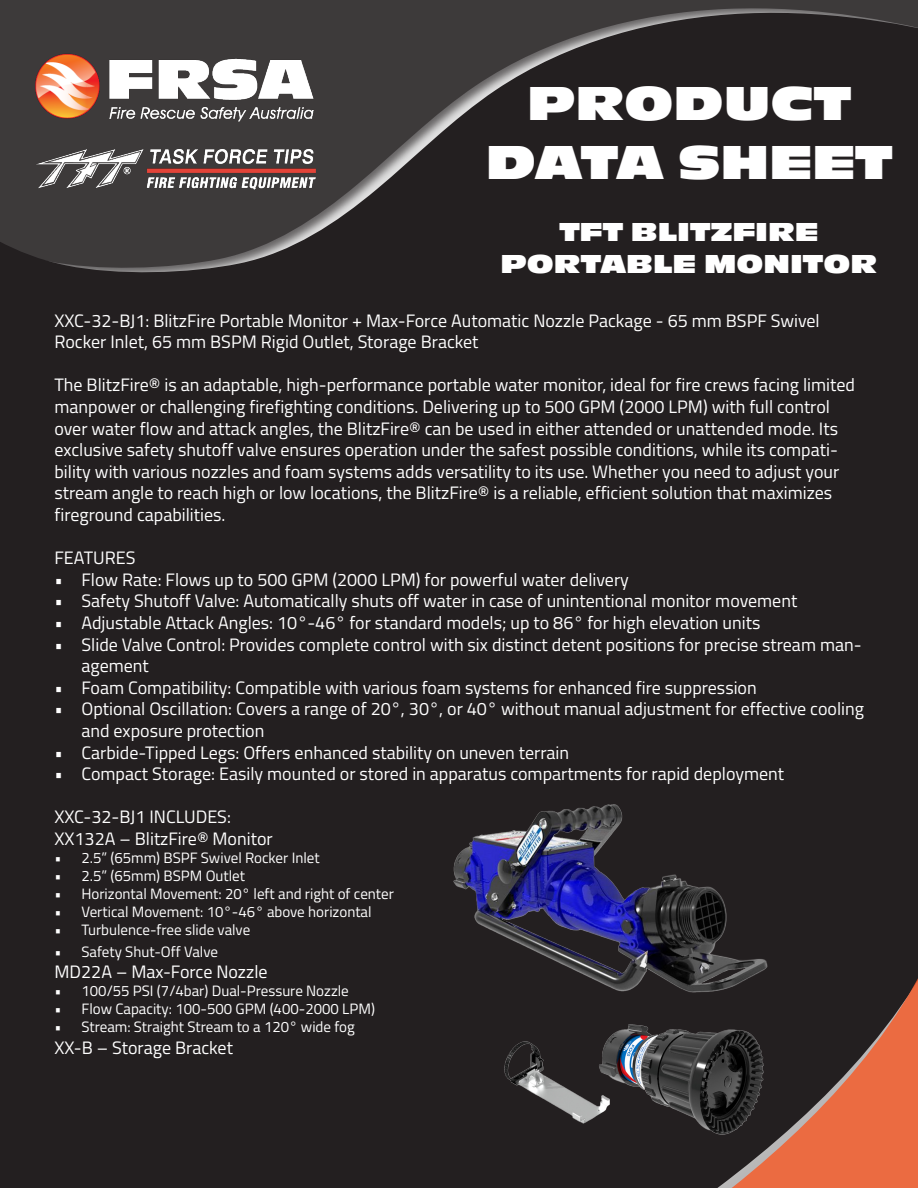
<style>
.page{position:relative;width:918px;height:1188px;background:#fff}
.page>*{position:absolute;margin:0;border:0;box-sizing:border-box;transform-origin:0 0}
.t1{font:49.5px "Antique Oli Nor D";color:#fff}
.t2{font:27px "Antique Oli Nor D";color:#fff}
.t3{font:18px/21.6px "Titillium Web";color:#fff}
.t4{font:15px "Titillium Web";color:#fff}
</style>
<div class="page">
<div style="left:0;top:281px;width:918px;height:907px;background:#231f20"></div>
<div style="left:0;top:0;width:918px;height:281px;background:#231f20"></div>
<svg style="left:0;top:0;width:918px;height:271px"></svg>
<img style="left:28px;top:46px;width:302px;height:85px">
<div style="left:652px;top:545px;width:266px;height:643px;background:#231f20"></div>
<svg style="left:717px;top:978px;width:201px;height:210px;fill:#eb6b41"></svg>
<img style="left:37px;top:149px;width:279px;height:40px">
<img style="left:446px;top:787px;width:420px;height:218px">
<img style="left:583px;top:1005px;width:194px;height:149px">
<img style="left:452px;top:1015px;width:186px;height:150px">
<p class="t1" style="left:527px;top:75px;width:325px">PRODUCT</p>
<p class="t1" style="left:486px;top:134px;width:408px">DATA SHEET</p>
<p class="t2" style="left:560px;top:217px;width:260px">TFT BLITZFIRE</p>
<p class="t2" style="left:501px;top:249px;width:378px">PORTABLE MONITOR</p>
<p class="t3" style="left:54px;top:309px;width:767px">XXC-32-BJ1: BlitzFire Portable Monitor + Max-Force Automatic Nozzle Package - 65 mm BSPF Swivel<br>Rocker Inlet, 65 mm BSPM Rigid Outlet, Storage Bracket</p>
<p class="t3" style="left:54px;top:373px;width:802px">The BlitzFire® is an adaptable, high-performance portable water monitor, ideal for fire crews facing limited</p>
<p class="t3" style="left:54px;top:395px;width:786px">manpower or challenging firefighting conditions. Delivering up to 500 GPM (2000 LPM) with full control over water flow and attack angles, the BlitzFire® can be used in either attended or unattended mode. Its exclusive safety shutoff valve ensures operation under the safest possible conditions, while its compati&shy;bility with various nozzles and foam systems adds versatility to its use. Whether you need to adjust your stream angle to reach high or low locations, the BlitzFire® is a reliable, efficient solution that maximizes fireground capabilities.</p>
<p class="t3" style="left:54px;top:546px;width:83px">FEATURES</p>
<p class="t3" style="left:54px;top:568px;width:576px">• Flow Rate: Flows up to 500 GPM (2000 LPM) for powerful water delivery</p>
<p class="t3" style="left:54px;top:589px;width:744px">• Safety Shutoff Valve: Automatically shuts off water in case of unintentional monitor movement</p>
<p class="t3" style="left:54px;top:611px;width:707px">• Adjustable Attack Angles: 10°-46° for standard models; up to 86° for high elevation units</p>
<p class="t3" style="left:81px;top:633px;width:782px;text-indent:-27px">• Slide Valve Control: Provides complete control with six distinct detent positions for precise stream man&shy;agement</p>
<p class="t3" style="left:54px;top:676px;width:704px">• Foam Compatibility: Compatible with various foam systems for enhanced fire suppression</p>
<p class="t3" style="left:81px;top:697px;width:784px;text-indent:-27px">• Optional Oscillation: Covers a range of 20°, 30°, or 40° without manual adjustment for effective cooling and exposure protection</p>
<p class="t3" style="left:54px;top:741px;width:516px">• Carbide-Tipped Legs: Offers enhanced stability on uneven terrain</p>
<p class="t3" style="left:54px;top:762px;width:731px">• Compact Storage: Easily mounted or stored in apparatus compartments for rapid deployment</p>
<p class="t3" style="left:54px;top:805px;width:178px">XXC-32-BJ1 INCLUDES:</p>
<p class="t3" style="left:54px;top:827px;width:220px">XX132A – BlitzFire® Monitor</p>
<p class="t4" style="left:54px;top:847px;width:267px">• 2.5” (65mm) BSPF Swivel Rocker Inlet</p>
<p class="t4" style="left:54px;top:865px;width:192px">• 2.5” (65mm) BSPM Outlet</p>
<p class="t4" style="left:54px;top:883px;width:341px">• Horizontal Movement: 20° left and right of center</p>
<p class="t4" style="left:54px;top:901px;width:319px">• Vertical Movement: 10°-46° above horizontal</p>
<p class="t4" style="left:54px;top:919px;width:197px">• Turbulence-free slide valve</p>
<p class="t4" style="left:54px;top:940px;width:165px">• Safety Shut-Off Valve</p>
<p class="t3" style="left:54px;top:960px;width:215px">MD22A – Max-Force Nozzle</p>
<p class="t4" style="left:54px;top:980px;width:296px">• 100/55 PSI (7/4bar) Dual-Pressure Nozzle</p>
<p class="t4" style="left:54px;top:998px;width:322px">• Flow Capacity: 100-500 GPM (400-2000 LPM)</p>
<p class="t4" style="left:54px;top:1016px;width:302px">• Stream: Straight Stream to a 120° wide fog</p>
<p class="t3" style="left:54px;top:1036px;width:180px">XX-B – Storage Bracket</p>
</div>
